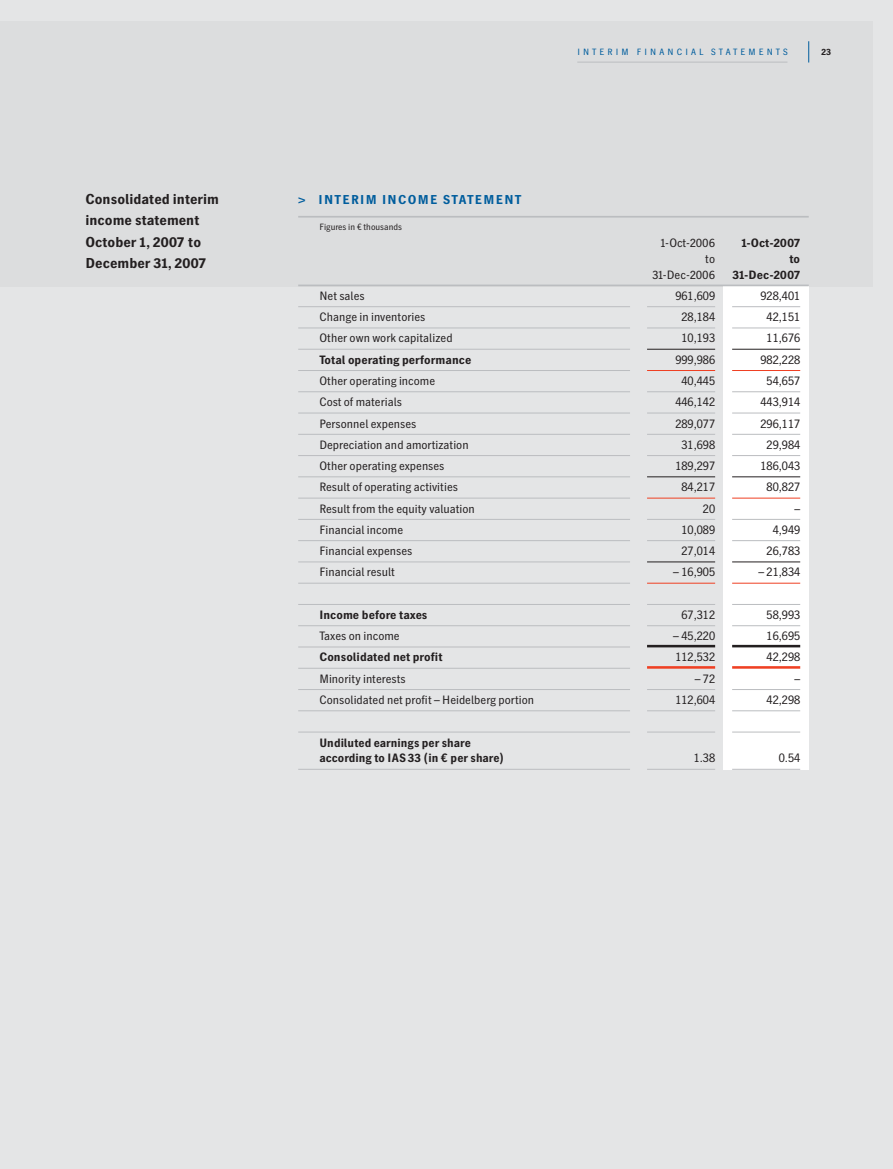
<style>
.page{position:relative;width:893px;height:1169px;background:#fff}
.page>*{position:absolute;margin:0;border:0;box-sizing:border-box;transform-origin:0 0}
.t1{font:700 14.25px/21.3px "HD Gothic Prop NM";color:#231f20}
.t2{font:700 12.75px "HD Gothic Prop NM";letter-spacing:.105em;color:#005d9d}
.t3{font:12px "HD Gothic Prop NM";color:#231f20}
.t4{font:12px "HD Gothic Tab NM";color:#231f20}
.t5{font:700 12px/15.9px "HD Gothic Prop NM";color:#231f20}
.t6{font:9px "HD Gothic Prop NM";letter-spacing:.35em;color:#005d9d}
.t7{font:9px "HD Gothic Prop NM";color:#231f20}
.t8{font:700 9px "HD Gothic Prop NM";color:#231f20}
</style>
<div class="page">
<div style="left:0;top:0;width:892px;height:1168px;background:#e4e5e6"></div>
<div style="left:0;top:21px;width:872px;height:265px;background:#dcddde"></div>
<div style="left:723px;top:286px;width:85px;height:483px;background:#fff"></div>
<hr style="left:298px;top:284px;width:510px;height:2px;background:#bbbdc0">
<hr style="left:298px;top:216px;width:510px;height:1px;background:#bbbdc0">
<hr style="left:647px;top:306px;width:68px;height:1px;background:#bbbdc0">
<hr style="left:732px;top:306px;width:68px;height:1px;background:#bbbdc0">
<hr style="left:298px;top:306px;width:332px;height:1px;background:#bbbdc0">
<hr style="left:647px;top:327px;width:68px;height:1px;background:#bbbdc0">
<hr style="left:732px;top:327px;width:68px;height:1px;background:#bbbdc0">
<hr style="left:298px;top:327px;width:332px;height:1px;background:#bbbdc0">
<hr style="left:647px;top:349px;width:68px;height:1px;background:#231f20">
<hr style="left:732px;top:349px;width:68px;height:1px;background:#231f20">
<hr style="left:298px;top:349px;width:332px;height:1px;background:#bbbdc0">
<hr style="left:647px;top:370px;width:68px;height:1px;background:#ef4023">
<hr style="left:732px;top:370px;width:68px;height:1px;background:#ef4023">
<hr style="left:298px;top:370px;width:332px;height:1px;background:#bbbdc0">
<hr style="left:647px;top:391px;width:68px;height:1px;background:#bbbdc0">
<hr style="left:732px;top:391px;width:68px;height:1px;background:#bbbdc0">
<hr style="left:298px;top:391px;width:332px;height:1px;background:#bbbdc0">
<hr style="left:647px;top:412px;width:68px;height:1px;background:#bbbdc0">
<hr style="left:732px;top:412px;width:68px;height:1px;background:#bbbdc0">
<hr style="left:298px;top:412px;width:332px;height:1px;background:#bbbdc0">
<hr style="left:647px;top:434px;width:68px;height:1px;background:#bbbdc0">
<hr style="left:732px;top:434px;width:68px;height:1px;background:#bbbdc0">
<hr style="left:298px;top:434px;width:332px;height:1px;background:#bbbdc0">
<hr style="left:647px;top:455px;width:68px;height:1px;background:#bbbdc0">
<hr style="left:732px;top:455px;width:68px;height:1px;background:#bbbdc0">
<hr style="left:298px;top:455px;width:332px;height:1px;background:#bbbdc0">
<hr style="left:647px;top:476px;width:68px;height:1px;background:#231f20">
<hr style="left:732px;top:476px;width:68px;height:1px;background:#231f20">
<hr style="left:298px;top:476px;width:332px;height:1px;background:#bbbdc0">
<hr style="left:647px;top:497px;width:68px;height:1px;background:#ef4023">
<hr style="left:732px;top:497px;width:68px;height:1px;background:#ef4023">
<hr style="left:298px;top:497px;width:332px;height:1px;background:#bbbdc0">
<hr style="left:647px;top:519px;width:68px;height:1px;background:#bbbdc0">
<hr style="left:732px;top:519px;width:68px;height:1px;background:#bbbdc0">
<hr style="left:298px;top:519px;width:332px;height:1px;background:#bbbdc0">
<hr style="left:647px;top:540px;width:68px;height:1px;background:#bbbdc0">
<hr style="left:732px;top:540px;width:68px;height:1px;background:#bbbdc0">
<hr style="left:298px;top:540px;width:332px;height:1px;background:#bbbdc0">
<hr style="left:647px;top:561px;width:68px;height:1px;background:#231f20">
<hr style="left:732px;top:561px;width:68px;height:1px;background:#231f20">
<hr style="left:298px;top:561px;width:332px;height:1px;background:#bbbdc0">
<hr style="left:647px;top:583px;width:68px;height:1px;background:#ef4023">
<hr style="left:732px;top:583px;width:68px;height:1px;background:#ef4023">
<hr style="left:298px;top:583px;width:332px;height:1px;background:#bbbdc0">
<hr style="left:647px;top:604px;width:68px;height:1px;background:#bbbdc0">
<hr style="left:732px;top:604px;width:68px;height:1px;background:#bbbdc0">
<hr style="left:298px;top:604px;width:332px;height:1px;background:#bbbdc0">
<hr style="left:647px;top:625px;width:68px;height:1px;background:#bbbdc0">
<hr style="left:732px;top:625px;width:68px;height:1px;background:#bbbdc0">
<hr style="left:298px;top:625px;width:332px;height:1px;background:#bbbdc0">
<hr style="left:647px;top:645px;width:68px;height:2px;background:#231f20">
<hr style="left:732px;top:645px;width:68px;height:2px;background:#231f20">
<hr style="left:298px;top:646px;width:332px;height:1px;background:#bbbdc0">
<hr style="left:298px;top:668px;width:332px;height:1px;background:#bbbdc0">
<hr style="left:298px;top:689px;width:332px;height:1px;background:#bbbdc0">
<hr style="left:647px;top:666px;width:68px;height:2px;background:#ef4023">
<hr style="left:732px;top:666px;width:68px;height:2px;background:#ef4023">
<hr style="left:647px;top:689px;width:68px;height:1px;background:#bbbdc0">
<hr style="left:732px;top:689px;width:68px;height:1px;background:#bbbdc0">
<hr style="left:647px;top:710px;width:68px;height:1px;background:#bbbdc0">
<hr style="left:732px;top:710px;width:68px;height:1px;background:#bbbdc0">
<hr style="left:298px;top:710px;width:332px;height:1px;background:#bbbdc0">
<hr style="left:647px;top:731px;width:68px;height:1px;background:#bbbdc0">
<hr style="left:732px;top:731px;width:68px;height:1px;background:#bbbdc0">
<hr style="left:298px;top:731px;width:332px;height:1px;background:#bbbdc0">
<hr style="left:647px;top:769px;width:68px;height:1px;background:#bbbdc0">
<hr style="left:732px;top:769px;width:68px;height:1px;background:#bbbdc0">
<hr style="left:298px;top:769px;width:332px;height:1px;background:#bbbdc0">
<svg style="left:808px;top:41px;width:1px;height:21px"></svg>
<hr style="left:577px;top:62px;width:210px;height:1px;background:#bbbdc0">
<p class="t1" style="left:85px;top:190px;width:135px">Consolidated interim income statement<br>October 1, 2007 to<br>December 31, 2007</p>
<p class="t2" style="left:298px;top:195px;width:225px">&gt; INTERIM INCOME STATEMENT</p>
<p class="t7" style="left:319px;top:223px;width:84px">Figures in € thousands</p>
<p class="t6" style="left:577px;top:49px;width:212px">INTERIM FINANCIAL STATEMENTS</p>
<p class="t8" style="left:821px;top:49px;width:11px">23</p>
<p class="t3" style="left:661px;top:238px;width:56px">1-Oct-2006</p>
<p class="t5" style="left:741px;top:236px;width:60px">1-Oct-2007</p>
<p class="t3" style="left:705px;top:254px;width:11px">to</p>
<p class="t5" style="left:789px;top:252px;width:12px">to</p>
<p class="t3" style="left:652px;top:270px;width:64px">31-Dec-2006</p>
<p class="t5" style="left:732px;top:268px;width:69px">31-Dec-2007</p>
<p class="t3" style="left:319px;top:291px;width:47px">Net sales</p>
<p class="t4" style="left:675px;top:291px;width:41px">961,609</p>
<p class="t4" style="left:760px;top:291px;width:41px">928,401</p>
<p class="t3" style="left:319px;top:312px;width:107px">Change in inventories</p>
<p class="t4" style="left:681px;top:312px;width:35px">28,184</p>
<p class="t4" style="left:766px;top:312px;width:35px">42,151</p>
<p class="t3" style="left:319px;top:334px;width:135px">Other own work capitalized</p>
<p class="t4" style="left:681px;top:334px;width:35px">10,193</p>
<p class="t4" style="left:766px;top:334px;width:35px">11,676</p>
<p class="t5" style="left:319px;top:353px;width:153px">Total operating performance</p>
<p class="t4" style="left:675px;top:355px;width:41px">999,986</p>
<p class="t4" style="left:760px;top:355px;width:41px">982,228</p>
<p class="t3" style="left:319px;top:376px;width:117px">Other operating income</p>
<p class="t4" style="left:681px;top:376px;width:35px">40,445</p>
<p class="t4" style="left:766px;top:376px;width:35px">54,657</p>
<p class="t3" style="left:319px;top:398px;width:84px">Cost of materials</p>
<p class="t4" style="left:675px;top:398px;width:41px">446,142</p>
<p class="t4" style="left:760px;top:398px;width:41px">443,914</p>
<p class="t3" style="left:319px;top:419px;width:98px">Personnel expenses</p>
<p class="t4" style="left:675px;top:419px;width:41px">289,077</p>
<p class="t4" style="left:760px;top:419px;width:41px">296,117</p>
<p class="t3" style="left:319px;top:440px;width:151px">Depreciation and amortization</p>
<p class="t4" style="left:681px;top:440px;width:35px">31,698</p>
<p class="t4" style="left:766px;top:440px;width:35px">29,984</p>
<p class="t3" style="left:319px;top:461px;width:126px">Other operating expenses</p>
<p class="t4" style="left:675px;top:461px;width:41px">189,297</p>
<p class="t4" style="left:760px;top:461px;width:41px">186,043</p>
<p class="t3" style="left:319px;top:483px;width:140px">Result of operating activities</p>
<p class="t4" style="left:681px;top:483px;width:35px">84,217</p>
<p class="t4" style="left:766px;top:483px;width:35px">80,827</p>
<p class="t3" style="left:319px;top:504px;width:157px">Result from the equity valuation</p>
<p class="t4" style="left:703px;top:504px;width:14px">20</p>
<p class="t4" style="left:794px;top:504px;width:7px">–</p>
<p class="t3" style="left:319px;top:525px;width:85px">Financial income</p>
<p class="t4" style="left:681px;top:525px;width:35px">10,089</p>
<p class="t4" style="left:772px;top:525px;width:29px">4,949</p>
<p class="t3" style="left:319px;top:546px;width:94px">Financial expenses</p>
<p class="t4" style="left:681px;top:546px;width:35px">27,014</p>
<p class="t4" style="left:766px;top:546px;width:35px">26,783</p>
<p class="t3" style="left:319px;top:568px;width:77px">Financial result</p>
<p class="t4" style="left:673px;top:568px;width:43px">– 16,905</p>
<p class="t4" style="left:758px;top:568px;width:43px">– 21,834</p>
<p class="t5" style="left:319px;top:608px;width:109px">Income before taxes</p>
<p class="t4" style="left:681px;top:610px;width:35px">67,312</p>
<p class="t4" style="left:766px;top:610px;width:35px">58,993</p>
<p class="t3" style="left:319px;top:631px;width:82px">Taxes on income</p>
<p class="t4" style="left:673px;top:631px;width:43px">– 45,220</p>
<p class="t4" style="left:766px;top:631px;width:35px">16,695</p>
<p class="t5" style="left:319px;top:650px;width:125px">Consolidated net profit</p>
<p class="t4" style="left:675px;top:653px;width:41px">112,532</p>
<p class="t4" style="left:766px;top:653px;width:35px">42,298</p>
<p class="t3" style="left:319px;top:674px;width:88px">Minority interests</p>
<p class="t4" style="left:694px;top:674px;width:22px">– 72</p>
<p class="t4" style="left:794px;top:674px;width:7px">–</p>
<p class="t3" style="left:319px;top:695px;width:216px">Consolidated net profit – Heidelberg portion</p>
<p class="t4" style="left:675px;top:695px;width:41px">112,604</p>
<p class="t4" style="left:766px;top:695px;width:35px">42,298</p>
<p class="t5" style="left:319px;top:735px;width:186px">Undiluted earnings per share according to IAS 33 (in € per share)</p>
<p class="t4" style="left:693px;top:754px;width:23px">1.38</p>
<p class="t4" style="left:778px;top:754px;width:23px">0.54</p>
</div>
